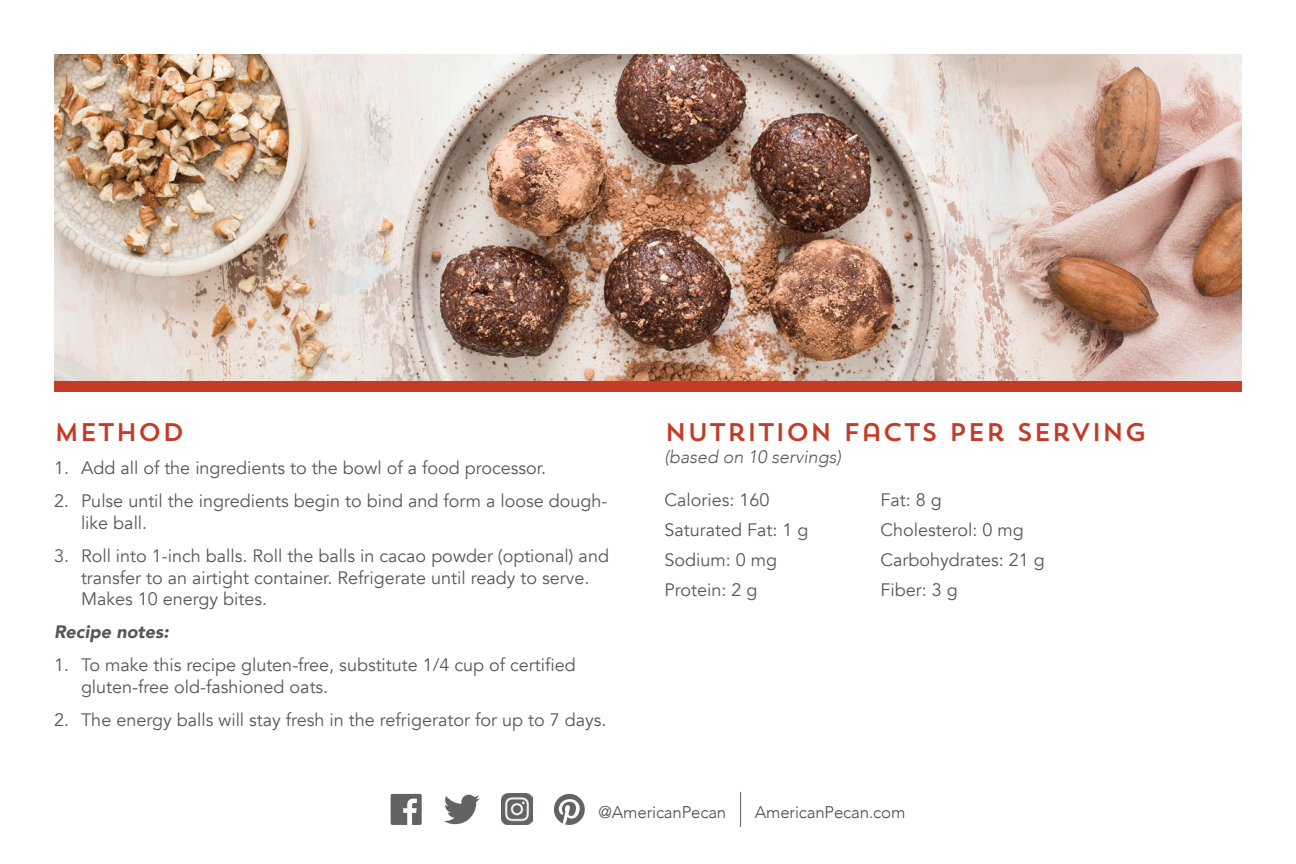
<style>
.page{position:relative;width:1296px;height:864px;background:#fff}
.page>*{position:absolute;margin:0;border:0;box-sizing:border-box;transform-origin:0 0}
.t1{font:25.5px "Trend Sans One";color:#c43b27}
.t2{font:18px/21.6px "Avenir";color:#57585a}
.t3{font:italic 300 18px "Avenir";color:#57585a}
.t4{font:italic 900 18px "Avenir";color:#57585a}
.t5{font:300 16.8px "Avenir";letter-spacing:-.01em;color:#4b4c4d}
</style>
<div class="page">
<img style="left:54px;top:54px;width:1188px;height:327px">
<div style="left:54px;top:381px;width:1188px;height:11px;background:#c43b27"></div>
<img style="left:502px;top:794px;width:31px;height:31px">
<svg style="left:444px;top:795px;width:36px;height:29px"></svg>
<div style="left:391px;top:794px;width:31px;height:31px;background:#636366;border-radius:2px"></div>
<svg style="left:403px;top:799px;width:14px;height:26px"></svg>
<hr style="left:740px;top:792px;width:1px;height:35px;background:#636366">
<svg style="left:554px;top:794px;width:31px;height:31px"></svg>
<h1 class="t1" style="left:54px;top:416px;width:132px">METHOD</h1>
<p class="t2" style="left:54px;top:458px;width:494px">1. Add all of the ingredients to the bowl of a food processor.</p>
<p class="t2" style="left:81px;top:491px;width:528px;text-indent:-27px">2. Pulse until the ingredients begin to bind and form a loose dough&shy;like ball.</p>
<p class="t2" style="left:81px;top:545px;width:530px;text-indent:-27px">3. Roll into 1-inch balls. Roll the balls in cacao powder (optional) and transfer to an airtight container. Refrigerate until ready to serve.<br>Makes 10 energy bites.</p>
<p class="t4" style="left:54px;top:617px;width:116px">Recipe notes:</p>
<p class="t2" style="left:81px;top:655px;width:496px;text-indent:-27px">1. To make this recipe gluten-free, substitute 1/4 cup of certified gluten-free old-fashioned oats.</p>
<p class="t2" style="left:54px;top:709px;width:554px">2. The energy balls will stay fresh in the refrigerator for up to 7 days.</p>
<h1 class="t1" style="left:664px;top:416px;width:484px">NUTRITION FACTS PER SERVING</h1>
<p class="t3" style="left:664px;top:446px;width:178px">(based on 10 servings)</p>
<p class="t2" style="left:664px;top:490px;width:107px">Calories: 160</p>
<p class="t2" style="left:880px;top:490px;width:63px">Fat: 8 g</p>
<p class="t2" style="left:664px;top:520px;width:145px">Saturated Fat: 1 g</p>
<p class="t2" style="left:880px;top:520px;width:145px">Cholesterol: 0 mg</p>
<p class="t2" style="left:664px;top:550px;width:114px">Sodium: 0 mg</p>
<p class="t2" style="left:880px;top:550px;width:166px">Carbohydrates: 21 g</p>
<p class="t2" style="left:664px;top:580px;width:94px">Protein: 2 g</p>
<p class="t2" style="left:880px;top:580px;width:79px">Fiber: 3 g</p>
<p class="t5" style="left:599px;top:802px;width:129px">@AmericanPecan</p>
<p class="t5" style="left:755px;top:802px;width:152px">AmericanPecan.com</p>
</div>
